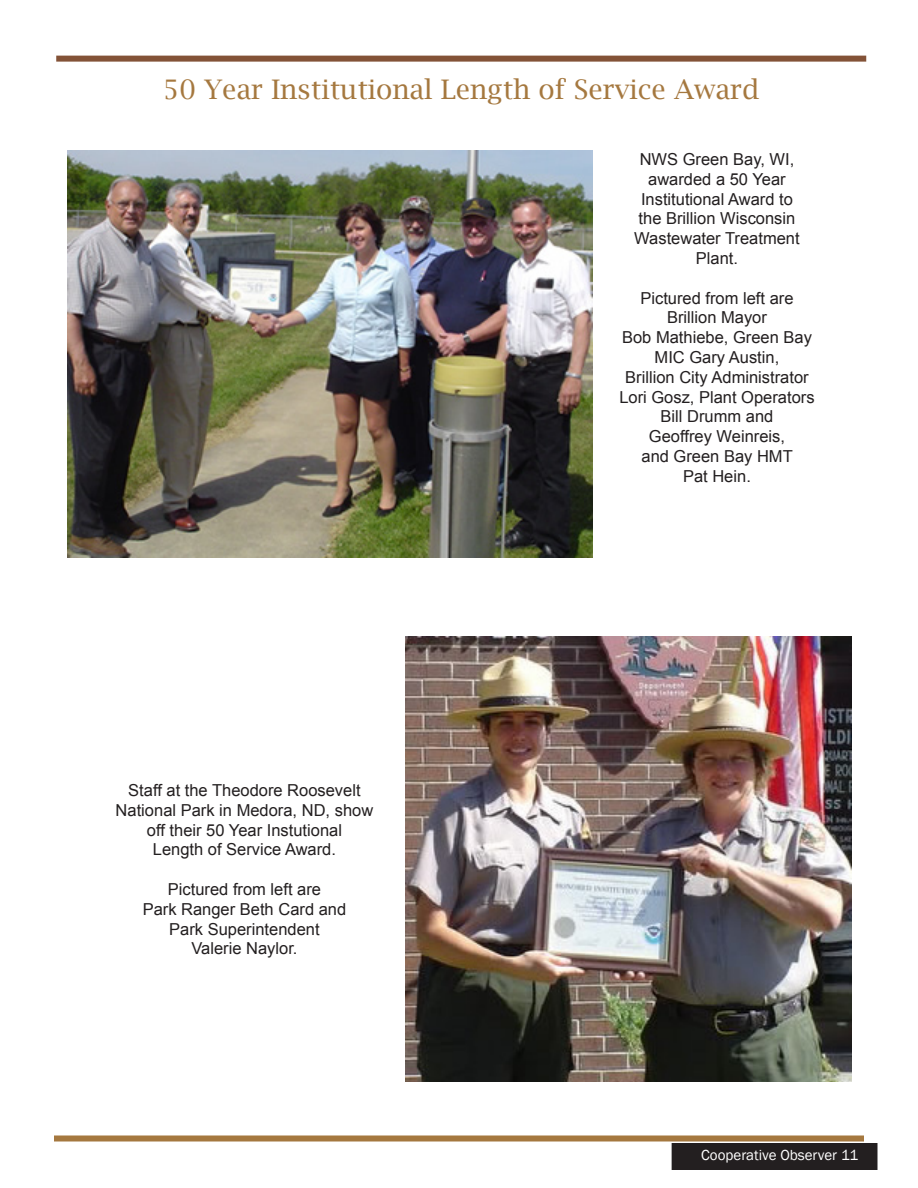
<style>
.page{position:relative;width:918px;height:1188px;background:#fff}
.page>*{position:absolute;margin:0;border:0;box-sizing:border-box;transform-origin:0 0}
.t1{font:27px "Lucida Bright";color:#a5783f}
.t2{font:16.5px/19.8px "Arial";color:#231f20;text-align:center}
.t3{font:15px "Franklin Gothic";color:#fff}
</style>
<div class="page">
<div style="left:672px;top:1144px;width:205px;height:25px;background:#231f20"></div>
<div style="left:672px;top:1143px;width:206px;height:27px;border:2px solid #231f20"></div>
<div style="left:54px;top:1136px;width:810px;height:6px;background:#a5783f"></div>
<img style="left:68px;top:150px;width:524px;height:408px">
<div style="left:56px;top:56px;width:810px;height:6px;background:#835237"></div>
<img style="left:405px;top:636px;width:447px;height:446px">
<h1 class="t1" style="left:163px;top:74px;width:598px">50 Year Institutional Length of Service Award</h1>
<p class="t2" style="left:116px;top:780px;width:259px">Staff at the Theodore Roosevelt<br>National Park in Medora, ND, show off their 50 Year Instutional<br>Length of Service Award.</p>
<p class="t2" style="left:143px;top:879px;width:205px">Pictured from left are<br>Park Ranger Beth Card and<br>Park Superintendent<br>Valerie Naylor.</p>
<p class="t2" style="left:634px;top:149px;width:167px">NWS Green Bay, WI, awarded a 50 Year<br>Institutional Award to the Brillion Wisconsin<br>Wastewater Treatment<br>Plant.</p>
<p class="t2" style="left:619px;top:288px;width:197px">Pictured from left are<br>Brillion Mayor<br>Bob Mathiebe, Green Bay<br>MIC Gary Austin,<br>Brillion City Administrator<br>Lori Gosz, Plant Operators<br>Bill Drumm and<br>Geoffrey Weinreis,<br>and Green Bay HMT<br>Pat Hein.</p>
<p class="t3" style="left:701px;top:1145px;width:159px">Cooperative Observer 11</p>
</div>
